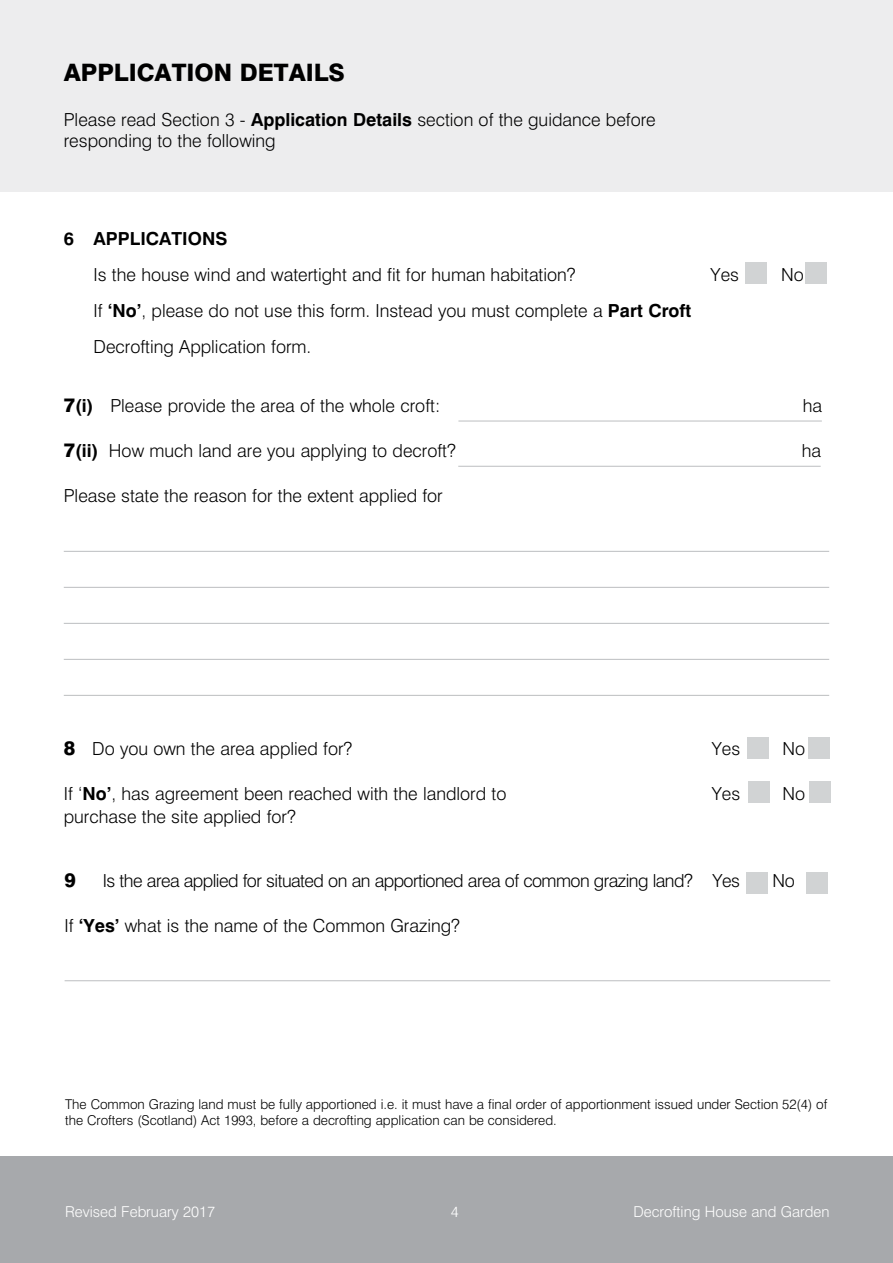
<style>
.page{position:relative;width:893px;height:1263px;background:#fff}
.page>*{position:absolute;margin:0;border:0;box-sizing:border-box;transform-origin:0 0}
.t1{font:800 24px "Swiss 721 BT";color:#000}
.t2{font:800 19.5px "Swiss 721 BT";color:#000}
.t3{font:300 18px/36px "Swiss 721 BT";color:#000}
.t4{font:300 18px "Swiss 721 BT";letter-spacing:-.03em;color:#000}
.t5{font:700 18px "Swiss 721 BT";color:#000}
.t6{font:300 15px "Swiss 721 BT";color:#fff}
.t7{font:300 13.5px/16.2px "Swiss 721 BT";color:#000}
.s1{font-weight:700}
.s2{font-weight:800;font-size:19.5px}
</style>
<div class="page">
<div style="left:0;top:1157px;width:893px;height:106px;background:#a7a9ac"></div>
<div style="left:0;top:0;width:893px;height:191px;background:#ededee"></div>
<hr style="left:64px;top:551px;width:765px;height:1px;background:#bcbec0">
<hr style="left:64px;top:587px;width:765px;height:1px;background:#bcbec0">
<hr style="left:64px;top:623px;width:765px;height:1px;background:#bcbec0">
<hr style="left:64px;top:659px;width:765px;height:1px;background:#bcbec0">
<hr style="left:64px;top:695px;width:765px;height:1px;background:#bcbec0">
<div style="left:745px;top:262px;width:21px;height:21px;background:#d1d3d4"></div>
<div style="left:806px;top:262px;width:21px;height:21px;background:#d1d3d4"></div>
<div style="left:748px;top:737px;width:21px;height:21px;background:#d1d3d4"></div>
<div style="left:808px;top:737px;width:21px;height:21px;background:#d1d3d4"></div>
<div style="left:748px;top:781px;width:22px;height:21px;background:#d1d3d4"></div>
<div style="left:809px;top:781px;width:21px;height:21px;background:#d1d3d4"></div>
<hr style="left:458px;top:421px;width:364px;height:1px;background:#bcbec0">
<hr style="left:458px;top:466px;width:363px;height:1px;background:#bcbec0">
<div style="left:746px;top:872px;width:21px;height:22px;background:#d1d3d4"></div>
<div style="left:807px;top:872px;width:21px;height:22px;background:#d1d3d4"></div>
<hr style="left:65px;top:980px;width:765px;height:1px;background:#bcbec0">
<h1 class="t1" style="left:64px;top:58px;width:283px">APPLICATION DETAILS</h1>
<p class="t3" style="left:64px;top:109px;width:593px;line-height:21px">Please read Section 3 - <span class="s1">Application Details</span> section of the guidance before responding to the following</p>
<p class="t5" style="left:64px;top:228px;width:165px">6 APPLICATIONS</p>
<p class="t3" style="left:94px;top:256px;width:484px">Is the house wind and watertight and fit for human habitation?</p>
<p class="t3" style="left:711px;top:256px;width:30px">Yes</p>
<p class="t3" style="left:781px;top:256px;width:24px">No</p>
<p class="t3" style="left:94px;top:292px;width:599px">If <span class="s1">‘No’</span>, please do not use this form. Instead you must complete a <span class="s1">Part Croft<br></span>Decrofting Application form.</p>
<p class="t3" style="left:64px;top:388px;width:378px"><span class="s2">7</span><span class="s1">(i)</span> Please provide the area of the whole croft:</p>
<p class="t3" style="left:803px;top:388px;width:21px">ha</p>
<p class="t3" style="left:64px;top:433px;width:394px"><span class="s2">7</span><span class="s1">(ii)</span> How much land are you applying to decroft?</p>
<p class="t3" style="left:802px;top:433px;width:21px">ha</p>
<p class="t3" style="left:64px;top:478px;width:380px">Please state the reason for the extent applied for</p>
<p class="t3" style="left:64px;top:731px;width:290px"><span class="s2">8</span> Do you own the area applied for?</p>
<p class="t3" style="left:712px;top:731px;width:30px">Yes</p>
<p class="t3" style="left:782px;top:731px;width:24px">No</p>
<p class="t3" style="left:64px;top:776px;width:444px">If ‘<span class="s1">No’</span>, has agreement been reached with the landlord to</p>
<p class="t3" style="left:712px;top:776px;width:30px">Yes</p>
<p class="t3" style="left:782px;top:776px;width:24px">No</p>
<p class="t3" style="left:64px;top:798px;width:234px">purchase the site applied for?</p>
<p class="t2" style="left:65px;top:868px;width:13px">9</p>
<p class="t4" style="left:103px;top:869px;width:639px">Is the area applied for situated on an apportioned area of common grazing land? Yes</p>
<p class="t3" style="left:773px;top:862px;width:24px">No</p>
<p class="t3" style="left:65px;top:907px;width:397px">If <span class="s1">‘Yes’</span> what is the name of the Common Grazing?</p>
<p class="t7" style="left:65px;top:1095px;width:764px">The Common Grazing land must be fully apportioned i.e. it must have a final order of apportionment issued under Section 52(4) of the Crofters (Scotland) Act 1993, before a decrofting application can be considered.</p>
<p class="t6" style="left:65px;top:1203px;width:151px">Revised February 2017</p>
<p class="t6" style="left:451px;top:1203px;width:9px">4</p>
<p class="t6" style="left:633px;top:1203px;width:198px">Decrofting House and Garden</p>
</div>
